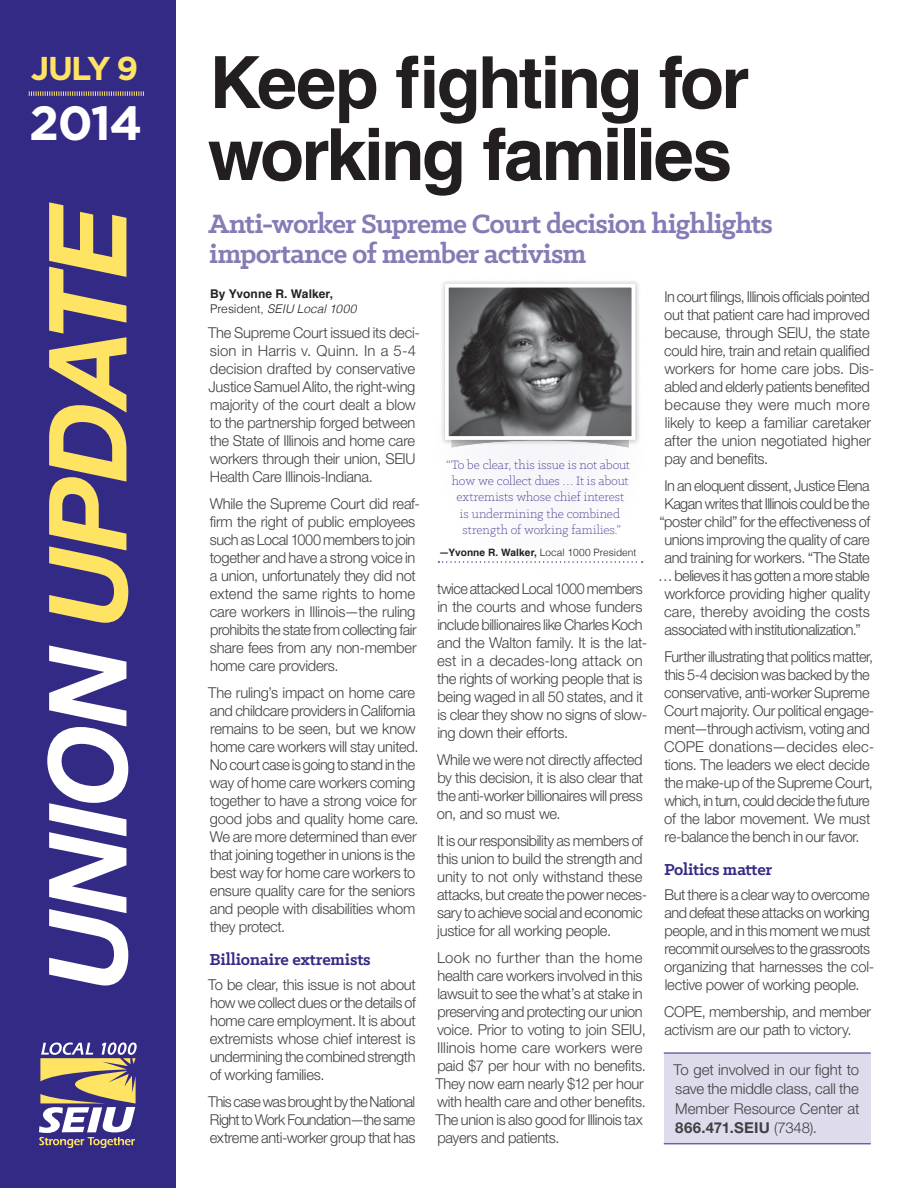
<style>
.page{position:relative;width:918px;height:1188px;background:#fff}
.page>*{position:absolute;margin:0;border:0;box-sizing:border-box;transform-origin:0 0}
.t1{font:700 72px/72px "Helvetica";letter-spacing:-.035em;color:#231f20;text-align:right}
.t2{font:700 33px "Gotham";color:#ffe363}
.t3{font:700 30px/30px "Klinic Slab";letter-spacing:-.03em;color:#857cb5}
.t4{font:700 18px "Klinic Slab";letter-spacing:-.01em;color:#332a86}
.t5{font:300 15px/18px "Helvetica Neue LT Std";letter-spacing:-.02em;color:#414042}
.t6{font:300 15px/18px "Helvetica Neue LT Std";letter-spacing:-.02em;color:#414042;scale:.96 1}
.t7{font:300 15px/18px "Helvetica Neue LT Std";letter-spacing:-.02em;color:#414042;text-align:justify;scale:.95 1}
.t8{font:300 13.65px/16.4px "Klinic Slab";color:#332a86;text-align:center}
.t9{font:700 12px/15px "Helvetica";letter-spacing:.005em;color:#231f20}
.t10{font:300 10.2px "Helvetica";letter-spacing:.005em;color:#231f20}
.s1{font-weight:300}
.s2{font-weight:300;font-style:italic}
.s3{font-weight:700}
</style>
<div class="page">
<div style="left:0;top:0;width:176px;height:1188px;background:#332a86"></div>
<svg style="left:49px;top:202px;width:79px;height:421px"></svg>
<svg style="left:47px;top:645px;width:81px;height:341px"></svg>
<svg style="left:39px;top:1043px;width:98px;height:105px"></svg>
<svg style="left:29px;top:91px;width:115px;height:5px"></svg>
<div style="left:437px;top:309px;width:209px;height:261px;background:#fafafc;border-radius:50%"></div>
<div style="left:664px;top:1053px;width:207px;height:91px;background:#dedcec"></div>
<hr style="left:664px;top:1053px;width:207px;height:1px;background:#332a86">
<hr style="left:664px;top:1144px;width:207px;height:1px;background:#332a86">
<svg style="left:438px;top:561px;width:205px;height:2px"></svg>
<div style="left:439px;top:279px;width:202px;height:167px;background:#f7f7f7"></div>
<svg style="left:443px;top:282px;width:194px;height:166px"></svg>
<h1 class="t1" style="left:29px;top:48px;width:722px"><sub>2014</sub> Keep fighting for working families</h1>
<h3 class="t3" style="left:209px;top:207px;width:566px">Anti-worker Supreme Court decision highlights importance of member activism</h3>
<p class="t9" style="left:210px;top:286px;width:148px">By Yvonne R. Walker,<br><span class="s1">President,</span> <span class="s2">SEIU Local 1000</span></p>
<p class="t5" style="left:208px;top:323px;width:213px">The Supreme Court issued its deci&shy;sion in Harris v. Quinn. In a 5-4 decision drafted by conservative Justice Samuel Alito, the right-wing majority of the court dealt a blow to the partnership forged between the State of Illinois and home care workers through their union, SEIU Health Care Illinois-Indiana.</p>
<p class="t5" style="left:210px;top:494px;width:212px">While the Supreme Court did reaf&shy;firm the right of public employees such as Local 1000 members to join together and have a strong voice in a union, unfortunately they did not extend the same rights to home care workers in Illinois—the ruling prohibits the state from collecting fair share fees from any non-member home care providers.</p>
<p class="t5" style="left:208px;top:683px;width:212px">The ruling’s impact on home care and childcare providers in California remains to be seen, but we know home care workers will stay united.<br>No court case is going to stand in the way of home care workers coming together to have a strong voice for good jobs and quality home care.<br>We are more determined than ever that joining together in unions is the best way for home care workers to ensure quality care for the seniors and people with disabilities whom they protect.</p>
<p class="t4" style="left:210px;top:947px;width:163px">Billionaire extremists</p>
<p class="t5" style="left:208px;top:975px;width:209px;text-align:justify">To be clear, this issue is not about how we collect dues or the details of home care employment. It is about extremists whose chief interest is undermining the combined strength of working families.</p>
<p class="t7" style="left:208px;top:1092px;width:220px">This case was brought by the National Right to Work Foundation—the same extreme anti-worker group that has</p>
<h2 class="t2" style="left:31px;top:47px;width:109px">JULY 9</h2>
<p class="t6" style="left:664px;top:287px;width:220px">In court filings, Illinois officials pointed out that patient care had improved because, through SEIU, the state could hire, train and retain qualified workers for home care jobs. Dis&shy;abled and elderly patients benefited because they were much more likely to keep a familiar caretaker after the union negotiated higher pay and benefits.</p>
<p class="t5" style="left:658px;top:476px;width:214px;text-align:center">In an eloquent dissent, Justice Elena Kagan writes that Illinois could be the “poster child” for the effectiveness of unions improving the quality of care and training for workers. “The State … believes it has gotten a more stable workforce providing higher quality care, thereby avoiding the costs associated with institutionalization.”</p>
<p class="t5" style="left:664px;top:647px;width:212px">Further illustrating that politics matter, this 5-4 decision was backed by the conservative, anti-worker Supreme Court majority. Our political engage&shy;ment—through activism, voting and COPE donations—decides elec&shy;tions. The leaders we elect decide the make-up of the Supreme Court, which, in turn, could decide the future of the labor movement. We must re-balance the bench in our favor.</p>
<p class="t4" style="left:664px;top:857px;width:110px">Politics matter</p>
<p class="t5" style="left:664px;top:885px;width:212px">But there is a clear way to overcome and defeat these attacks on working people, and in this moment we must recommit ourselves to the grassroots organizing that harnesses the col&shy;lective power of working people.</p>
<p class="t5" style="left:664px;top:1002px;width:209px">COPE, membership, and member activism are our path to victory.</p>
<p class="t5" style="left:674px;top:1059px;width:188px;line-height:19.5px;text-align:justify">To get involved in our fight to save the middle class, call the Member Resource Center at <span class="s3">866.471.SEIU</span> (7348).</p>
<p class="t8" style="left:446px;top:456px;width:185px">“To be clear, this issue is not about how we collect dues … It is about extremists whose chief interest<br>is undermining the combined strength of working families.”</p>
<p class="t10" style="left:439px;top:543px;width:199px"><span class="s3">—Yvonne R. Walker,</span> Local 1000 President</p>
<p class="t6" style="left:437px;top:579px;width:220px">twice attacked Local 1000 members in the courts and whose funders include billionaires like Charles Koch and the Walton family. It is the lat&shy;est in a decades-long attack on the rights of working people that is being waged in all 50 states, and it is clear they show no signs of slow&shy;ing down their efforts.</p>
<p class="t5" style="left:437px;top:750px;width:208px;text-align:justify">While we were not directly affected by this decision, it is also clear that the anti-worker billionaires will press on, and so must we.</p>
<p class="t5" style="left:437px;top:831px;width:211px">It is our responsibility as members of this union to build the strength and unity to not only withstand these attacks, but create the power neces&shy;sary to achieve social and economic justice for all working people.</p>
<p class="t5" style="left:436px;top:948px;width:212px">Look no further than the home health care workers involved in this lawsuit to see the what’s at stake in preserving and protecting our union voice. Prior to voting to join SEIU, Illinois home care workers were paid $7 per hour with no benefits.<br>They now earn nearly $12 per hour with health care and other benefits.<br>The union is also good for Illinois tax payers and patients.</p>
</div>
